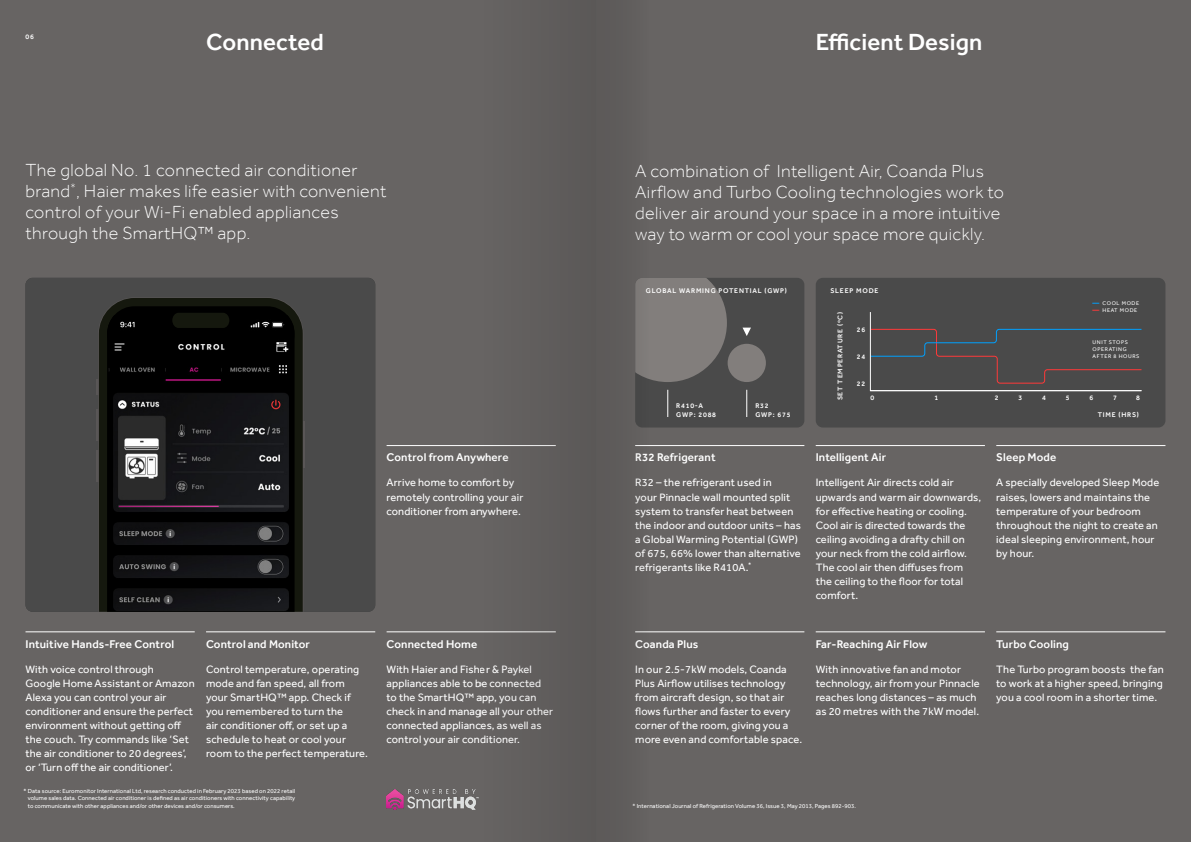
<style>
.page{position:relative;width:1191px;height:842px;background:#fff}
.page>*{position:absolute;margin:0;border:0;box-sizing:border-box;transform-origin:0 0}
.t1{font:500 24px "Effra";letter-spacing:.005em;color:#fff}
.t2{font:300 18px/21px "Effra";letter-spacing:.02em;color:#fff}
.t3{font:500 11.5px "Effra";letter-spacing:.01em;color:#fff}
.t4{font:11px/14px "Effra";letter-spacing:.01em;color:#fff}
.t5{font:500 7px/9px "Effra";letter-spacing:.11em;color:#fff}
.t6{font:6px/7.5px "Effra";letter-spacing:.01em;color:#fff;text-align:justify}
.t7{font:5.5px/7px "Effra";letter-spacing:.11em;color:#fff}
.s1{font-weight:500;font-size:8.2px;color:#00a1ff}
.s2{font-weight:500;font-size:8.2px;color:#ff3939}
</style>
<div class="page">
<div style="left:0;top:0;width:604px;height:842px;background:#676463"></div>
<div style="left:587px;top:0;width:604px;height:842px;background:#676463"></div>
<hr style="left:996px;top:445px;width:169px;height:1px;background:#fff">
<hr style="left:635px;top:445px;width:169px;height:1px;background:#fff">
<hr style="left:996px;top:632px;width:169px;height:1px;background:#fff">
<hr style="left:815px;top:632px;width:170px;height:1px;background:#fff">
<hr style="left:815px;top:445px;width:170px;height:1px;background:#fff">
<hr style="left:635px;top:632px;width:169px;height:1px;background:#fff">
<hr style="left:386px;top:445px;width:170px;height:1px;background:#fff">
<hr style="left:386px;top:632px;width:170px;height:1px;background:#fff">
<hr style="left:206px;top:632px;width:169px;height:1px;background:#fff">
<hr style="left:26px;top:632px;width:169px;height:1px;background:#fff">
<div style="left:815px;top:278px;width:350px;height:149px;background:#4a4a4a;border-radius:7px"></div>
<div style="left:635px;top:278px;width:169px;height:149px;background:#4a4a4a;border-radius:7px"></div>
<svg style="left:650px;top:278px;width:77px;height:104px"></svg>
<div style="left:727px;top:344px;width:39px;height:38px;background:#827e7c;border-radius:50%"></div>
<svg style="left:746px;top:390px;width:1px;height:27px"></svg>
<svg style="left:667px;top:390px;width:1px;height:27px"></svg>
<svg style="left:742px;top:328px;width:9px;height:8px"></svg>
<svg style="left:869px;top:312px;width:273px;height:79px"></svg>
<div style="left:26px;top:278px;width:349px;height:334px;background:#4a4a4a"></div>
<svg style="left:97px;top:379px;width:1px;height:16px"></svg>
<hr style="left:97px;top:409px;width:2px;height:32px;background:#595656">
<hr style="left:97px;top:450px;width:2px;height:32px;background:#595656">
<hr style="left:303px;top:421px;width:2px;height:47px;background:#595656">
<svg style="left:99px;top:298px;width:204px;height:314px;fill:#15180e"></svg>
<div style="left:107px;top:306px;width:187px;height:50px;background:#000;border-radius:22px"></div>
<img style="left:107px;top:315px;width:187px;height:297px">
<svg style="left:172px;top:313px;width:57px;height:15px"></svg>
<img style="left:386px;top:790px;width:93px;height:19px">
<div style="left:596px;top:0;width:54px;height:842px;background:#5f5c5c"></div>
<div style="left:481px;top:0;width:115px;height:842px;background:#605e5d"></div>
<p class="t5" style="left:26px;top:32px;width:10px">06</p>
<h1 class="t1" style="left:815px;top:28px;width:168px">Efficient Design</h1>
<h1 class="t1" style="left:206px;top:28px;width:119px">Connected</h1>
<h2 class="t2" style="left:26px;top:160px;width:362px">The global No. 1 connected air conditioner brand<sup>*</sup>, Haier makes life easier with convenient control of your Wi-Fi enabled appliances through the SmartHQ™ app.</h2>
<p class="t3" style="left:386px;top:451px;width:123px">Control from Anywhere</p>
<p class="t4" style="left:386px;top:476px;width:138px">Arrive home to comfort by remotely controlling your air conditioner from anywhere.</p>
<p class="t3" style="left:26px;top:637px;width:150px">Intuitive Hands-Free Control</p>
<p class="t4" style="left:26px;top:662px;width:171px">With voice control through<br>Google Home Assistant or Amazon<br>Alexa you can control your air conditioner and ensure the perfect environment without getting off the couch. Try commands like ‘Set the air conditioner to 20 degrees’, or ‘Turn off the air conditioner’.</p>
<p class="t3" style="left:206px;top:637px;width:105px">Control and Monitor</p>
<p class="t4" style="left:206px;top:662px;width:163px">Control temperature, operating mode and fan speed, all from your SmartHQ™ app. Check if you remembered to turn the<br>air conditioner off, or set up a schedule to heat or cool your room to the perfect temperature.</p>
<p class="t6" style="left:28px;top:787px;width:269px;text-indent:-4px">* Data source: Euromonitor International Ltd, research conducted in February 2023 based on 2022 retail volume sales data. Connected air conditioner is defined as air conditioners with connectivity capability to communicate with other appliances and/or other devices and/or consumers.</p>
<p class="t3" style="left:386px;top:637px;width:92px">Connected Home</p>
<p class="t4" style="left:386px;top:662px;width:168px">With Haier and Fisher &amp; Paykel appliances able to be connected to the SmartHQ™ app, you can check in and manage all your other connected appliances, as well as control your air conditioner.</p>
<h2 class="t2" style="left:635px;top:160px;width:370px">A combination of Intelligent Air, Coanda Plus Airflow and Turbo Cooling technologies work to deliver air around your space in a more intuitive way to warm or cool your space more quickly.</h2>
<p class="t5" style="left:646px;top:286px;width:143px">GLOBAL WARMING POTENTIAL (GWP)</p>
<p class="t5" style="left:676px;top:401px;width:41px">R410-A<br>GWP: 2088</p>
<p class="t5" style="left:755px;top:401px;width:37px">R32<br>GWP: 675</p>
<p class="t3" style="left:635px;top:451px;width:82px">R32 Refrigerant</p>
<p class="t4" style="left:635px;top:476px;width:167px">R32 – the refrigerant used in<br>your Pinnacle wall mounted split system to transfer heat between the indoor and outdoor units – has a Global Warming Potential (GWP) of 675, 66% lower than alternative refrigerants like R410A.<sup>*</sup></p>
<p class="t5" style="left:830px;top:286px;width:50px">SLEEP MODE</p>
<p class="t5" style="left:835px;top:400px;width:90px;rotate:-90deg">SET TEMPERATURE (ºC)</p>
<p class="t5" style="left:856px;top:325px;width:10px">26</p>
<p class="t5" style="left:856px;top:352px;width:10px">24</p>
<p class="t5" style="left:856px;top:379px;width:10px">22</p>
<p class="t7" style="left:1092px;top:300px;width:48px"><span class="s1">–</span> COOL MODE</p>
<p class="t7" style="left:1092px;top:307px;width:46px"><span class="s2">–</span> HEAT MODE</p>
<p class="t7" style="left:1092px;top:338px;width:48px">UNIT STOPS<br>OPERATING<br>AFTER 8 HOURS</p>
<p class="t5" style="left:870px;top:393px;width:5px">0</p>
<p class="t5" style="left:934px;top:393px;width:5px">1</p>
<p class="t5" style="left:995px;top:393px;width:5px">2</p>
<p class="t5" style="left:1018px;top:393px;width:5px">3</p>
<p class="t5" style="left:1042px;top:393px;width:5px">4</p>
<p class="t5" style="left:1065px;top:393px;width:5px">5</p>
<p class="t5" style="left:1089px;top:393px;width:5px">6</p>
<p class="t5" style="left:1113px;top:393px;width:5px">7</p>
<p class="t5" style="left:1136px;top:393px;width:5px">8</p>
<p class="t5" style="left:1097px;top:410px;width:43px">TIME (HRS)</p>
<p class="t3" style="left:815px;top:451px;width:72px">Intelligent Air</p>
<p class="t4" style="left:815px;top:476px;width:167px">Intelligent Air directs cold air upwards and warm air downwards, for effective heating or cooling.<br>Cool air is directed towards the ceiling avoiding a drafty chill on your neck from the cold airflow.<br>The cool air then diffuses from the ceiling to the floor for total comfort.</p>
<p class="t3" style="left:996px;top:451px;width:62px">Sleep Mode</p>
<p class="t4" style="left:996px;top:476px;width:164px">A specially developed Sleep Mode raises, lowers and maintains the temperature of your bedroom throughout the night to create an ideal sleeping environment, hour by hour.</p>
<p class="t3" style="left:635px;top:637px;width:65px">Coanda Plus</p>
<p class="t4" style="left:635px;top:662px;width:168px">In our 2.5-7kW models, Coanda<br>Plus Airflow utilises technology from aircraft design, so that air flows further and faster to every corner of the room, giving you a more even and comfortable space.</p>
<p class="t3" style="left:815px;top:637px;width:113px">Far-Reaching Air Flow</p>
<p class="t4" style="left:815px;top:662px;width:166px">With innovative fan and motor technology, air from your Pinnacle reaches long distances – as much as 20 metres with the 7kW model.</p>
<p class="t3" style="left:996px;top:637px;width:74px">Turbo Cooling</p>
<p class="t4" style="left:996px;top:662px;width:169px;text-align:justify">The Turbo program boosts the fan to work at a higher speed, bringing you a cool room in a shorter time.</p>
<p class="t6" style="left:632px;top:802px;width:225px">* International Journal of Refrigeration Volume 36, Issue 3, May 2013, Pages 892-903.</p>
</div>
